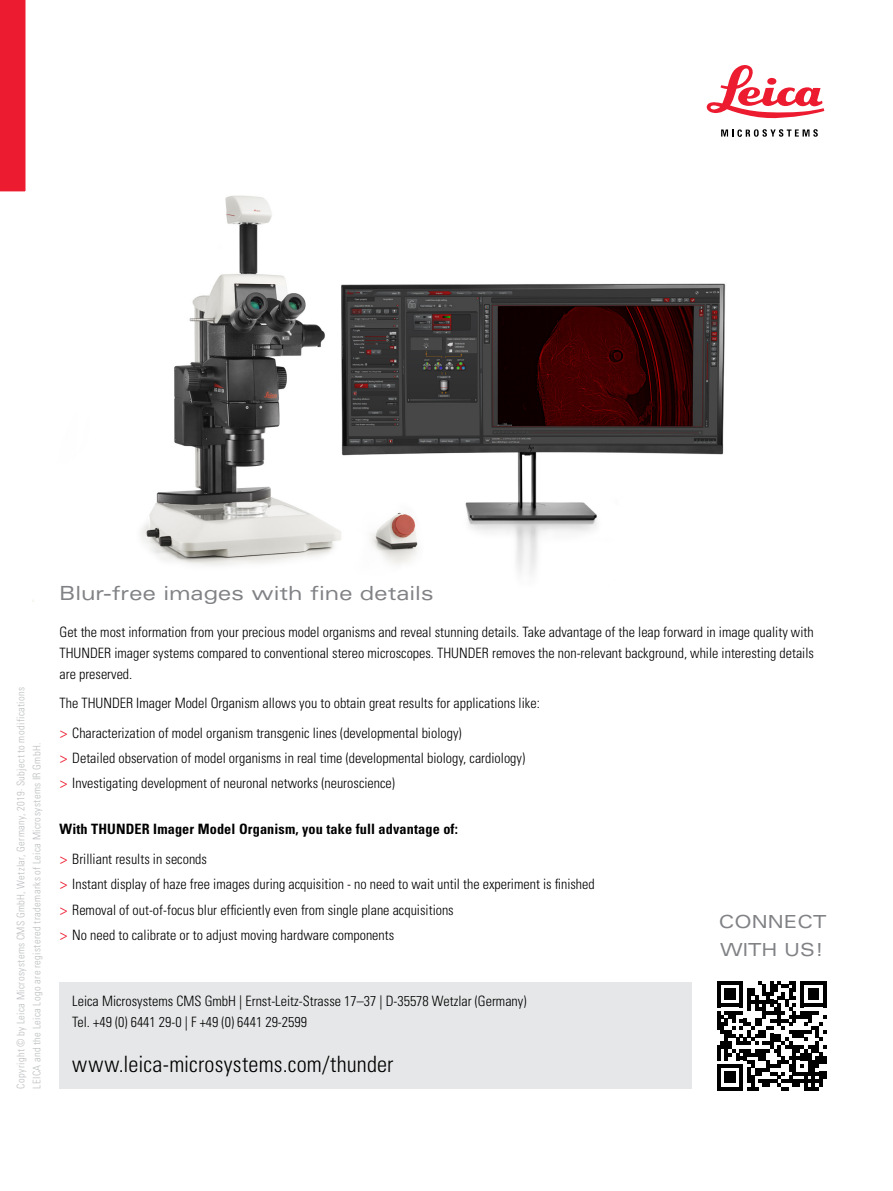
<style>
.page{position:relative;width:893px;height:1191px;background:#fff}
.page>*{position:absolute;margin:0;border:0;box-sizing:border-box;transform-origin:0 0}
.t1{font:300 condensed 22.5px "Univers LT Std";letter-spacing:.005em;color:#000}
.t2{font:expanded 19.5px "Univers LT Std";color:#808285}
.t3{font:expanded 18px/27.8px "Univers LT Std";color:#808285}
.t4{font:300 condensed 14.25px/21px "Univers LT Std";color:#000}
.t5{font:700 condensed 14.25px/29.5px "Univers LT Std";letter-spacing:.01em;color:#000}
.t6{font:300 condensed 10.5px/15.8px "Univers LT Std";letter-spacing:.035em;color:#bcbec0}
.s1{font-family:"Myriad Pro";font-weight:400;font-stretch:normal;color:#ed1b2f}
.s2{font-weight:300}
</style>
<div class="page">
<svg style="left:717px;top:981px;width:110px;height:109px"></svg>
<div style="left:60px;top:982px;width:632px;height:107px;background:#e6e7e8"></div>
<div style="left:0;top:0;width:26px;height:191px;background:#ed1b2f"></div>
<svg style="left:707px;top:65px;width:117px;height:53px"></svg>
<svg style="left:721px;top:129px;width:97px;height:8px"></svg>
<img style="left:32px;top:195px;width:694px;height:407px">
<p class="t6" style="left:13px;top:1089px;width:403px;rotate:-90deg">Copyright © by Leica Microsystems CMS GmbH, Wetzlar, Germany, 2019· Subject to modifications<br>LEICA and the Leica Logo are registered trademarks of Leica Microsystems IR GmbH.</p>
<h2 class="t2" style="left:60px;top:581px;width:376px">Blur-free images with fine details</h2>
<p class="t4" style="left:60px;top:621px;width:756px;text-align:justify">Get the most information from your precious model organisms and reveal stunning details. Take advantage of the leap forward in image quality with THUNDER imager systems compared to conventional stereo microscopes. THUNDER removes the non-relevant background, while interesting details are preserved.</p>
<p class="t4" style="left:60px;top:688px;width:482px;line-height:29.5px">The THUNDER Imager Model Organism allows you to obtain great results for applications like: <span class="s1">&gt;</span> Characterization of model organism transgenic lines (developmental biology)</p>
<p class="t4" style="left:60px;top:745px;width:467px;line-height:25.2px"><span class="s1">&gt;</span> Detailed observation of model organisms in real time (developmental biology, cardiology) <span class="s1">&gt;</span> Investigating development of neuronal networks (neuroscience)</p>
<p class="t5" style="left:60px;top:814px;width:400px">With THUNDER Imager Model Organism, you take full advantage of: <span class="s1">&gt;</span> <span class="s2">Brilliant results in seconds</span></p>
<p class="t4" style="left:60px;top:871px;width:537px;line-height:25.2px"><span class="s1">&gt;</span> Instant display of haze free images during acquisition - no need to wait until the experiment is finished <span class="s1">&gt;</span> Removal of out-of-focus blur efficiently even from single plane acquisitions<br><span class="s1">&gt;</span> No need to calibrate or to adjust moving hardware components</p>
<p class="t3" style="left:719px;top:907px;width:109px">CONNECT<br>WITH US!</p>
<p class="t4" style="left:72px;top:990px;width:456px">Leica Microsystems CMS GmbH | Ernst-Leitz-Strasse 17–37 | D-35578 Wetzlar (Germany)<br>Tel. +49 (0) 6441 29-0 | F +49 (0) 6441 29-2599</p>
<h1 class="t1" style="left:72px;top:1050px;width:323px">www.leica-microsystems.com/thunder</h1>
</div>
